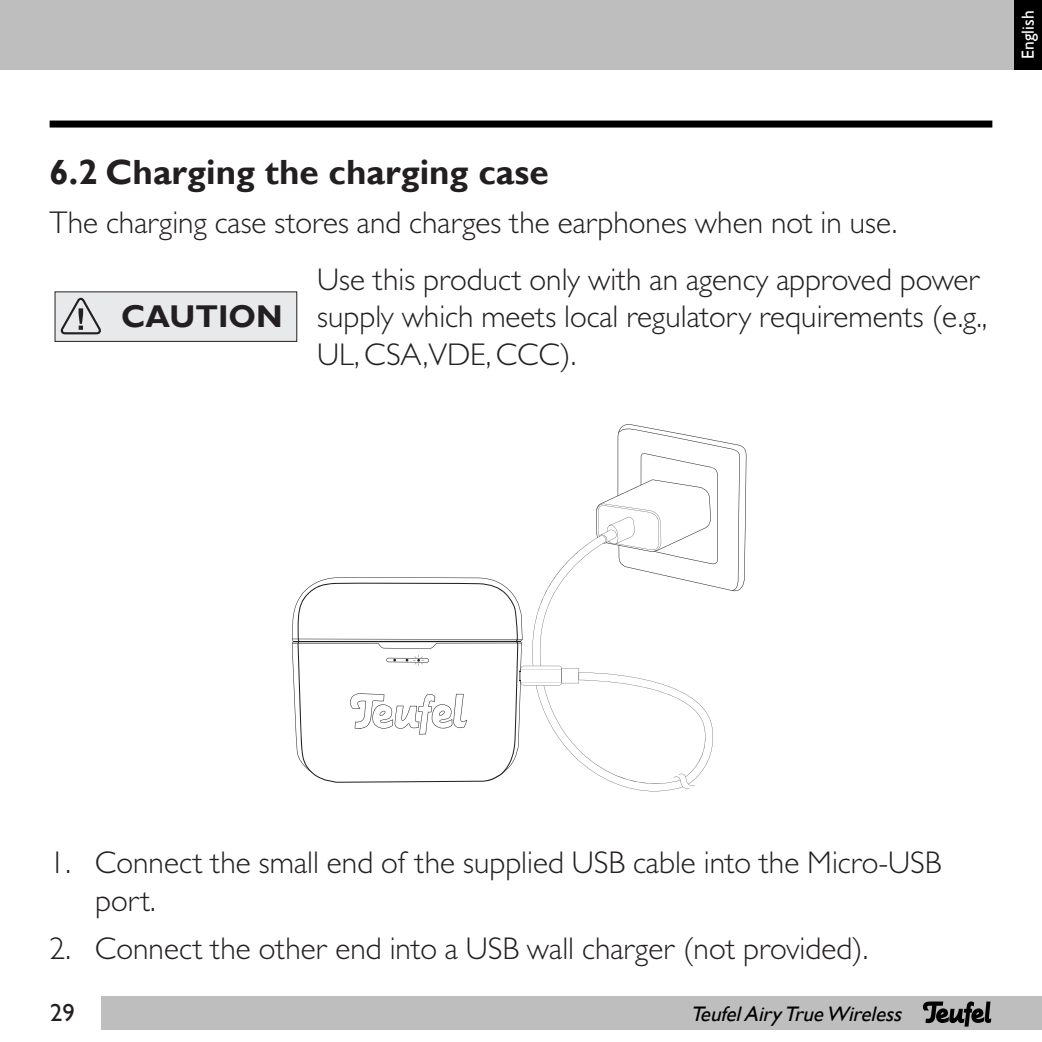
<style>
.page{position:relative;width:1042px;height:1042px;background:#fff}
.page>*{position:absolute;margin:0;border:0;box-sizing:border-box;transform-origin:0 0}
.Heading_2{font:700 35px "Gill Sans";color:#231f20}
.Text{font:300 31.5px/37.8px "Gill Sans MT Pro";color:#231f20}
.t1{font:700 31.5px "Gill Sans";color:#231f20}
.t2{font:24.5px "Gill Sans";color:#231f20}
.t3{font:italic 21px "Gill Sans";color:#000}
.t4{font:17.5px "Gill Sans";color:#fff}
</style>
<div class="page">
<div style="left:0;top:0;width:1015px;height:69px;background:#bebebe"></div>
<div style="left:50px;top:121px;width:942px;height:7px;background:#000"></div>
<div style="left:1014px;top:0;width:28px;height:69px;background:#000"></div>
<div style="left:101px;top:996px;width:941px;height:33px;background:#bebebe"></div>
<svg style="left:923px;top:1001px;width:68px;height:25px"></svg>
<div style="left:55px;top:292px;width:242px;height:49px;background:#e8e9ea"></div>
<div style="left:55px;top:291px;width:242px;height:51px;border:1px solid #231f20"></div>
<svg style="left:61px;top:297px;width:40px;height:38px"></svg>
<svg style="left:292px;top:424px;width:454px;height:367px"></svg>
<p class="t4" style="left:1018px;top:59px;width:50px;rotate:-90deg">English</p>
<p class="Heading_2" style="left:50px;top:151px;width:500px">6.2 Charging the charging case</p>
<p class="Text" style="left:50px;top:203px;width:849px">The charging case stores and charges the earphones when not in use.</p>
<p class="t1" style="left:121px;top:297px;width:163px">CAUTION</p>
<p class="Text" style="left:317px;top:259px;width:672px">Use this product only with an agency approved power supply which meets local regulatory requirements (e.g.,<br>UL, CSA,VDE, CCC).</p>
<p class="Text" style="left:95px;top:843px;width:848px;text-indent:-46px">1. Connect the small end of the supplied USB cable into the Micro-USB port.</p>
<p class="Text" style="left:50px;top:929px;width:820px">2. Connect the other end into a USB wall charger (not provided).</p>
<p class="t2" style="left:50px;top:999px;width:26px">29</p>
<p class="t3" style="left:690px;top:1002px;width:218px">TeufelAiryTrueWireless</p>
</div>
